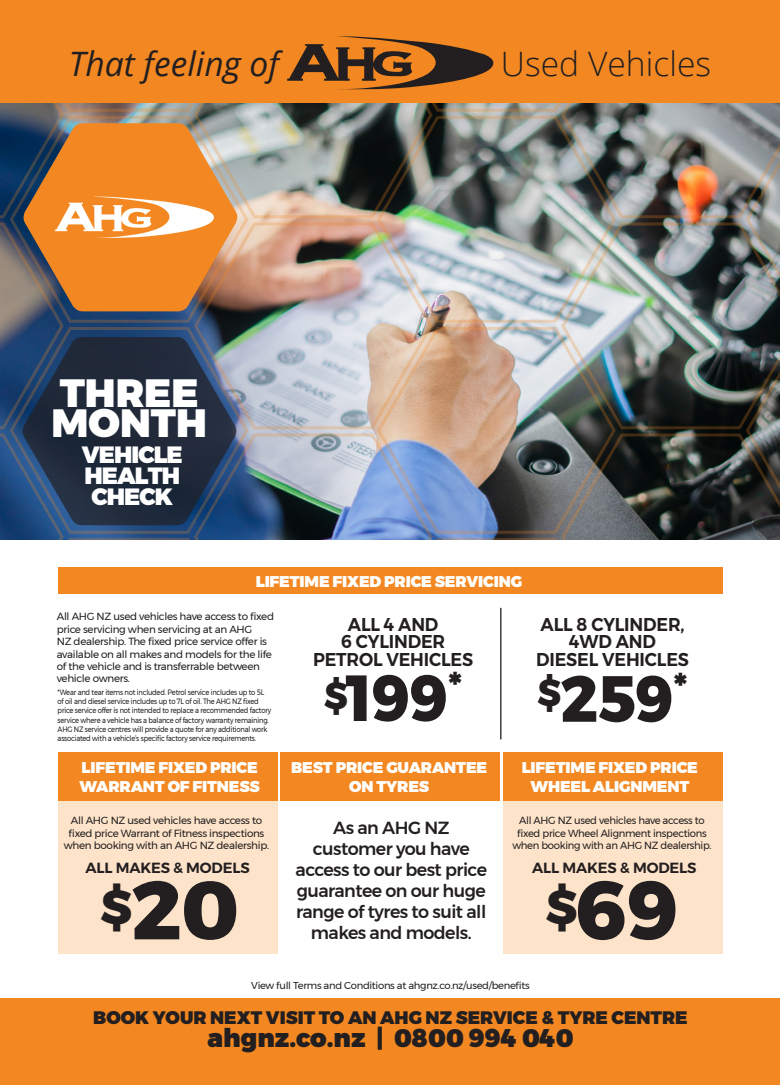
<style>
.page{position:relative;width:780px;height:1088px;background:#fff}
.page>*{position:absolute;margin:0;border:0;box-sizing:border-box;transform-origin:0 0}
.t1{font:800 82.38px "Montserrat";color:#231f20}
.t2{font:800 65px "Montserrat";letter-spacing:-.01em;color:#231f20;scale:.95 1}
.Heading_1{font:900 39.38px "Montserrat";color:#fff}
.Body{font:italic 33.62px "Open Sans";color:#231f20}
.Body-2{font:300 33.62px "Open Sans";color:#231f20}
.t3{font:900 25.5px "Montserrat";color:#231f20}
.Heading_1-2{font:900 23.5px "Montserrat";letter-spacing:-.04em;color:#fff}
.t4{font:600 18.5px/17.2px "Montserrat";letter-spacing:-.01em;color:#231f20;text-align:center;scale:.95 1}
.t5{font:900 18px "Montserrat";color:#231f20}
.t6{font:500 17.5px/21px "Montserrat";letter-spacing:-.03em;color:#231f20;text-align:center}
.t7{font:900 15.5px/18.6px "Montserrat";letter-spacing:-.01em;color:#fff}
.t8{font:600 14.62px "Montserrat";letter-spacing:-.01em;color:#231f20}
.t9{font:10.38px/12.4px "Montserrat";letter-spacing:-.03em;color:#231f20;text-align:center}
.t10{font:10px "Montserrat";letter-spacing:-.03em;color:#231f20}
.t11{font:7.75px/9.2px "Montserrat";letter-spacing:-.03em;color:#231f20;scale:.87 1}
</style>
<div class="page">
<img style="left:0;top:0;width:780px;height:1085px">
<hr style="left:500px;top:608px;width:1px;height:131px;background:#231f20">
<div style="left:58px;top:567px;width:664px;height:27px;background:#f38822"></div>
<div style="left:58px;top:790px;width:219px;height:164px;background:#fde3c9"></div>
<div style="left:502px;top:790px;width:220px;height:164px;background:#fde3c9"></div>
<div style="left:280px;top:752px;width:220px;height:49px;background:#f38822"></div>
<div style="left:502px;top:752px;width:220px;height:49px;background:#f38822"></div>
<div style="left:58px;top:752px;width:219px;height:49px;background:#f38822"></div>
<p class="Body" style="left:69px;top:40px;width:212px">That feeling of</p>
<p class="Body-2" style="left:501px;top:40px;width:212px">Used Vehicles</p>
<p class="Heading_1" style="left:60px;top:360px;width:140px">THREE</p>
<p class="Heading_1" style="left:52px;top:391px;width:157px">MONTH</p>
<p class="Heading_1-2" style="left:82px;top:435px;width:102px">VEHICLE</p>
<p class="Heading_1-2" style="left:84px;top:456px;width:97px">HEALTH</p>
<p class="Heading_1-2" style="left:92px;top:477px;width:83px">CHECK</p>
<p class="t7" style="left:256px;top:572px;width:268px">LIFETIME FIXED PRICE SERVICING</p>
<p class="t9" style="left:57px;top:610px;width:219px;text-align:left">All AHG NZ used vehicles have access to fixed price servicing when servicing at an AHG<br>NZ dealership. The fixed price service offer is available on all makes and models for the life of the vehicle and is transferrable between vehicle owners.</p>
<p class="t11" style="left:58px;top:687px;width:247px">*Wear and tear items not included. Petrol service includes up to 5L of oil and diesel service includes up to 7L of oil. The AHG NZ fixed price service offer is not intended to replace a recommended factory service where a vehicle has a balance of factory warranty remaining.<br>AHG NZ service centres will provide a quote for any additional work associated with a vehicle’s specific factory service requirements.</p>
<p class="t4" style="left:536px;top:616px;width:162px">ALL 8 CYLINDER,<br>4WD AND<br>DIESEL VEHICLES</p>
<p class="t4" style="left:313px;top:616px;width:170px">ALL 4 AND<br>6 CYLINDER<br>PETROL VEHICLES</p>
<p class="t2" style="left:324px;top:645px;width:147px"><sup>$</sup>199<sup>*</sup></p>
<p class="t2" style="left:537px;top:646px;width:160px"><sup>$</sup>259<sup>*</sup></p>
<p class="t7" style="left:291px;top:758px;width:197px">BEST PRICE GUARANTEE</p>
<p class="t7" style="left:349px;top:777px;width:81px">ON TYRES</p>
<p class="t7" style="left:79px;top:758px;width:182px">LIFETIME FIXED PRICE<br>WARRANT OF FITNESS</p>
<p class="t7" style="left:521px;top:758px;width:178px;text-align:center">LIFETIME FIXED PRICE<br>WHEEL ALIGNMENT</p>
<p class="t9" style="left:64px;top:814px;width:207px">All AHG NZ used vehicles have access to fixed price Warrant of Fitness inspections when booking with an AHG NZ dealership.</p>
<p class="t9" style="left:512px;top:814px;width:201px">All AHG NZ used vehicles have access to fixed price Wheel Alignment inspections when booking with an AHG NZ dealership.</p>
<p class="t8" style="left:532px;top:857px;width:166px">ALL MAKES &amp; MODELS</p>
<p class="t1" style="left:545px;top:843px;width:135px"><sup>$</sup>69</p>
<p class="t6" style="left:295px;top:817px;width:193px">As an AHG NZ customer you have access to our best price guarantee on our huge range of tyres to suit all makes and models.</p>
<p class="t8" style="left:85px;top:857px;width:166px">ALL MAKES &amp; MODELS</p>
<p class="t1" style="left:100px;top:843px;width:140px"><sup>$</sup>20</p>
<p class="t10" style="left:251px;top:978px;width:280px">View full Terms and Conditions at ahgnz.co.nz/used/benefits</p>
<p class="t5" style="left:93px;top:1002px;width:596px">BOOK YOUR NEXT VISIT TO AN AHG NZ SERVICE &amp; TYRE CENTRE</p>
<p class="t3" style="left:207px;top:1017px;width:367px">ahgnz.co.nz | 0800 994 040</p>
</div>
